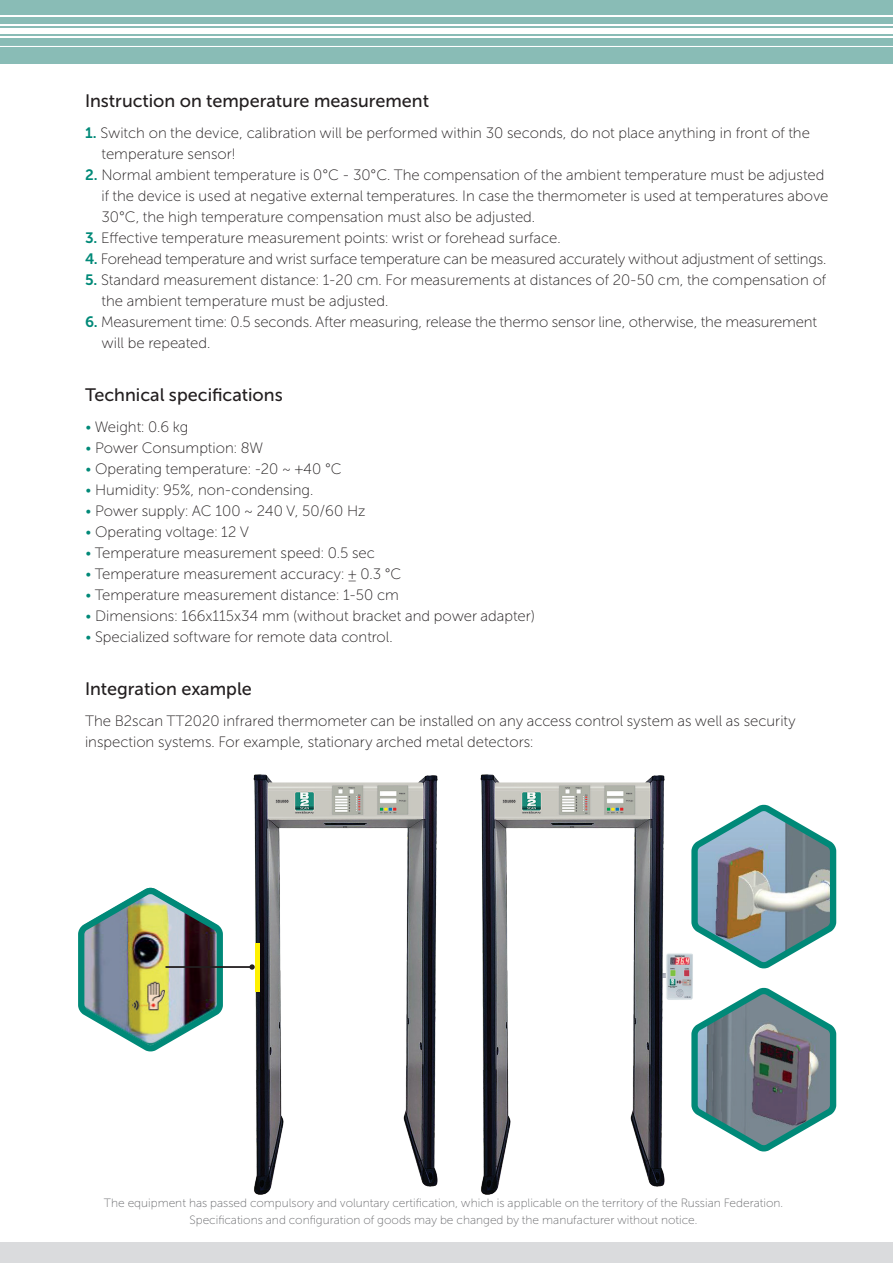
<style>
.page{position:relative;width:893px;height:1263px;background:#fff}
.page>*{position:absolute;margin:0;border:0;box-sizing:border-box;transform-origin:0 0}
.osn{font:18px "Museo Sans Cyrl 500";color:#231f20}
.osn-2{font:15px/21px "Museo Sans Cyrl 100";color:#231f20}
.osn-3{font:12px/16.5px "Museo Sans Cyrl 100";color:#6c6d70;text-align:center}
.s1{font-family:"Museo Sans Cyrl 700";color:#008978}
.s2{color:#008978}
</style>
<div class="page">
<img style="left:78px;top:887px;width:145px;height:165px">
<div style="left:0;top:0;width:893px;height:64px;background:#89bcb6"></div>
<div style="left:0;top:29px;width:893px;height:5px;background:#fff"></div>
<hr style="left:0;top:37px;width:893px;height:1px;background:#fff">
<hr style="left:0;top:25px;width:893px;height:1px;background:#fff">
<hr style="left:0;top:16px;width:893px;height:1px;background:#fff">
<svg style="left:0;top:46px;width:893px;height:1px"></svg>
<div style="left:0;top:1242px;width:893px;height:21px;background:#dadbdd"></div>
<img style="left:480px;top:774px;width:185px;height:421px">
<img style="left:253px;top:774px;width:185px;height:421px">
<img style="left:662px;top:952px;width:31px;height:49px">
<svg style="left:688px;top:804px;width:149px;height:170px"></svg>
<svg style="left:688px;top:982px;width:149px;height:170px"></svg>
<hr style="left:166px;top:966px;width:86px;height:2px;background:#231f20">
<svg style="left:249px;top:964px;width:6px;height:6px"></svg>
<div style="left:255px;top:943px;width:5px;height:48px;background:#fff101"></div>
<p class="osn" style="left:85px;top:90px;width:345px">Instruction on temperature measurement</p>
<p class="osn-2" style="left:102px;top:123px;width:710px;text-indent:-16px"><span class="s1">1.</span> Switch on the device, calibration will be performed within 30 seconds, do not place anything in front of the temperature sensor!</p>
<p class="osn-2" style="left:102px;top:165px;width:728px;text-indent:-16px"><span class="s1">2.</span> Normal ambient temperature is 0°C - 30°C. The compensation of the ambient temperature must be adjusted if the device is used at negative external temperatures. In case the thermometer is used at temperatures above<br>30°C, the high temperature compensation must also be adjusted.</p>
<p class="osn-2" style="left:85px;top:228px;width:477px"><span class="s1">3.</span> Effective temperature measurement points: wrist or forehead surface.</p>
<p class="osn-2" style="left:85px;top:249px;width:743px"><span class="s1">4.</span> Forehead temperature and wrist surface temperature can be measured accurately without adjustment of settings.</p>
<p class="osn-2" style="left:102px;top:270px;width:726px;text-indent:-16px"><span class="s1">5.</span> Standard measurement distance: 1-20 cm. For measurements at distances of 20-50 cm, the compensation of the ambient temperature must be adjusted.</p>
<p class="osn-2" style="left:102px;top:312px;width:717px;text-indent:-16px"><span class="s1">6.</span> Measurement time: 0.5 seconds. After measuring, release the thermo sensor line, otherwise, the measurement will be repeated.</p>
<p class="osn" style="left:85px;top:384px;width:199px">Technical specifications</p>
<p class="osn-2" style="left:85px;top:417px;width:105px"><span class="s2">•</span> Weight: 0.6 kg</p>
<p class="osn-2" style="left:85px;top:438px;width:180px"><span class="s2">•</span> Power Consumption: 8W</p>
<p class="osn-2" style="left:85px;top:459px;width:258px"><span class="s2">•</span> Operating temperature: -20 ~ +40 °C</p>
<p class="osn-2" style="left:85px;top:480px;width:230px"><span class="s2">•</span> Humidity: 95%, non-condensing.</p>
<p class="osn-2" style="left:85px;top:501px;width:282px"><span class="s2">•</span> Power supply: AC 100 ~ 240 V, 50/60 Hz</p>
<p class="osn-2" style="left:85px;top:522px;width:165px"><span class="s2">•</span> Operating voltage: 12 V</p>
<p class="osn-2" style="left:85px;top:543px;width:291px"><span class="s2">•</span> Temperature measurement speed: 0.5 sec</p>
<p class="osn-2" style="left:85px;top:564px;width:318px"><span class="s2">•</span> Temperature measurement accuracy: ± 0.3 °C</p>
<p class="osn-2" style="left:85px;top:585px;width:315px"><span class="s2">•</span> Temperature measurement distance: 1-50 cm</p>
<p class="osn-2" style="left:85px;top:606px;width:451px"><span class="s2">•</span> Dimensions: 166x115x34 mm (without bracket and power adapter)</p>
<p class="osn-2" style="left:85px;top:627px;width:309px"><span class="s2">•</span> Specialized software for remote data control.</p>
<p class="osn" style="left:85px;top:678px;width:168px">Integration example</p>
<p class="osn-2" style="left:85px;top:711px;width:712px">The B2scan TT2020 infrared thermometer can be installed on any access control system as well as security inspection systems. For example, stationary arched metal detectors:</p>
<p class="osn-3" style="left:104px;top:1195px;width:681px">The equipment has passed compulsory and voluntary certification, which is applicable on the territory of the Russian Federation.<br>Specifications and configuration of goods may be changed by the manufacturer without notice.</p>
</div>
